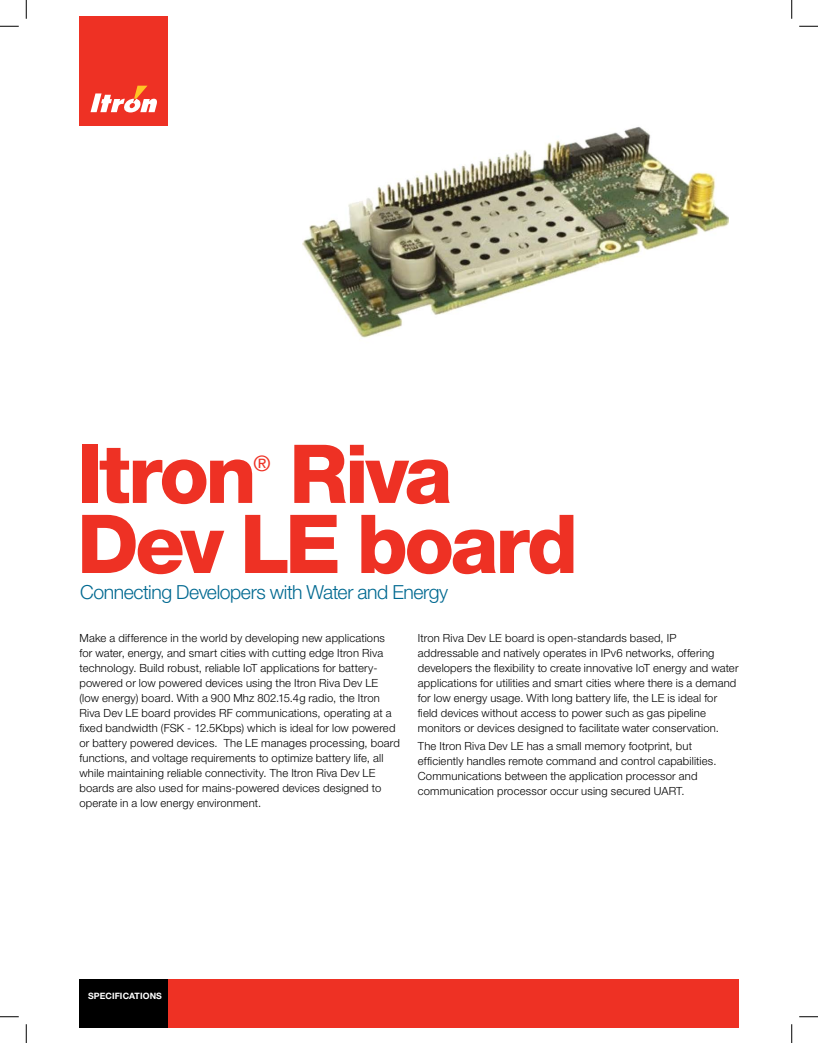
<style>
.page{position:relative;width:818px;height:1043px;background:#fff}
.page>*{position:absolute;margin:0;border:0;box-sizing:border-box;transform-origin:0 0}
.t1{font:800 81.38px "Helvetica Neue LT Std";letter-spacing:-.045em;color:#ee3124}
.t2{font:21.38px "Helvetica Neue LT Std";color:#ee3124}
.t3{font:300 19.38px "Helvetica Neue LT Std";letter-spacing:-.025em;color:#006991}
.t4{font:300 11.25px/15px "Helvetica Neue LT Std";letter-spacing:.015em;color:#000}
.t5{font:700 8.75px "Helvetica Neue LT Std";letter-spacing:.01em;color:#fff}
</style>
<div class="page">
<img style="left:303px;top:127px;width:425px;height:211px">
<div style="left:79px;top:16px;width:89px;height:109px;background:#ee3124"></div>
<svg style="left:90px;top:86px;width:67px;height:26px"></svg>
<div style="left:165px;top:979px;width:573px;height:48px;background:#ee3124"></div>
<div style="left:79px;top:979px;width:89px;height:48px;background:#000"></div>
<svg style="left:0;top:25px;width:19px;height:2px"></svg>
<svg style="left:799px;top:25px;width:19px;height:2px"></svg>
<svg style="left:0;top:1016px;width:19px;height:1px"></svg>
<svg style="left:799px;top:1016px;width:19px;height:1px"></svg>
<svg style="left:25px;top:0;width:2px;height:19px"></svg>
<svg style="left:25px;top:1024px;width:2px;height:18px"></svg>
<svg style="left:791px;top:0;width:1px;height:19px"></svg>
<svg style="left:791px;top:1024px;width:1px;height:18px"></svg>
<h1 class="t1" style="left:77px;top:425px;width:377px">Itron Riva</h1>
<h2 class="t2" style="left:253px;top:450px;width:19px">®</h2>
<h1 class="t1" style="left:77px;top:495px;width:502px">Dev LE board</h1>
<h3 class="t3" style="left:80px;top:580px;width:369px">Connecting Developers with Water and Energy</h3>
<p class="t4" style="left:79px;top:629px;width:322px">Make a difference in the world by developing new applications for water, energy, and smart cities with cutting edge Itron Riva technology. Build robust, reliable IoT applications for battery&shy;powered or low powered devices using the Itron Riva Dev LE (low energy) board. With a 900 Mhz 802.15.4g radio, the Itron Riva Dev LE board provides RF communications, operating at a fixed bandwidth (FSK - 12.5Kbps) which is ideal for low powered or battery powered devices. The LE manages processing, board functions, and voltage requirements to optimize battery life, all while maintaining reliable connectivity. The Itron Riva Dev LE boards are also used for mains-powered devices designed to operate in a low energy environment.</p>
<p class="t4" style="left:418px;top:630px;width:322px">Itron Riva Dev LE board is open-standards based, IP addressable and natively operates in IPv6 networks, offering developers the flexibility to create innovative IoT energy and water applications for utilities and smart cities where there is a demand for low energy usage. With long battery life, the LE is ideal for field devices without access to power such as gas pipeline monitors or devices designed to facilitate water conservation.</p>
<p class="t4" style="left:418px;top:738px;width:300px">The Itron Riva Dev LE has a small memory footprint, but efficiently handles remote command and control capabilities.<br>Communications between the application processor and communication processor occur using secured UART.</p>
<p class="t5" style="left:88px;top:990px;width:75px">SPECIFICATIONS</p>
</div>
